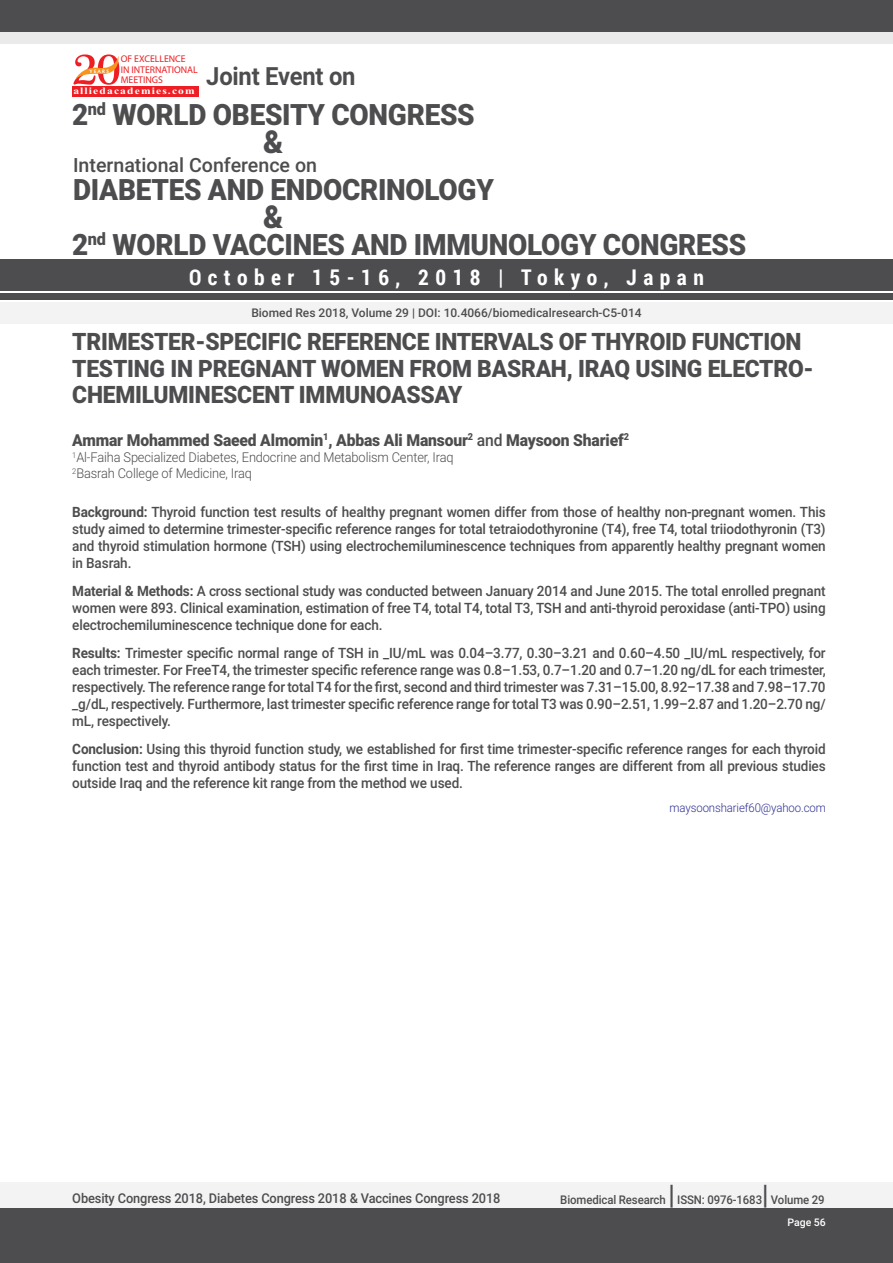
<style>
.page{position:relative;width:893px;height:1263px;background:#fff}
.page>*{position:absolute;margin:0;border:0;box-sizing:border-box;transform-origin:0 0}
.t1{font:900 31.65px "Roboto";color:#4d4d4f;scale:.95 1}
.t2{font:900 29.4px "Roboto";letter-spacing:-.01em;color:#4d4d4f;scale:.95 1}
.t3{font:500 27px "Roboto";color:#4d4d4f;scale:.95 1}
.t4{font:700 25.05px "Roboto";letter-spacing:-.01em;color:#4d4d4f;scale:.95 1}
.t5{font:900 24px/26.4px "Roboto";letter-spacing:-.01em;color:#4d4d4f;scale:.95 1}
.t6{font:700 21.6px "Roboto Condensed";letter-spacing:.3em;color:#fff}
.t7{font:500 19.65px "Roboto";color:#4d4d4f}
.t8{font:900 16.5px "Roboto";letter-spacing:-.01em;color:#4d4d4f;scale:.95 1}
.t9{font:500 14.25px/17.1px "Roboto";letter-spacing:-.01em;color:#4d4d4f;text-align:justify;scale:.95 1}
.t10{font:300 13.5px/16.2px "Roboto";letter-spacing:-.01em;color:#4d4d4f;scale:.95 1}
.t11{font:500 13.5px "Roboto";letter-spacing:-.01em;color:#4d4d4f;scale:.95 1}
.t12{font:500 12px "Roboto";color:#4d4d4f}
.t13{font:500 12px "Roboto";color:#4d4d4f;scale:.95 1}
.t14{font:300 12px "Roboto";letter-spacing:-.01em;color:#2e3092;scale:.95 1}
.t15{font:500 10.5px "Roboto";color:#fff}
.t16{font:9.75px/10.5px "Myriad Pro";color:#ed1f24}
.t17{font:700 9.75px "Times New Roman";letter-spacing:.1em;color:#fff;scale:1.18 1}
.t18{font:4.95px "Oregon LDO Black";letter-spacing:.24em;color:#fff;scale:1.06 1}
.s1{font-weight:500}
.s2{font-weight:700}
</style>
<div class="page">
<div style="left:0;top:1182px;width:893px;height:27px;background:#f3f3f4"></div>
<div style="left:0;top:1209px;width:893px;height:54px;background:#4d4d4f"></div>
<div style="left:0;top:13px;width:893px;height:31px;background:#eaeaeb"></div>
<div style="left:0;top:259px;width:893px;height:31px;background:#4d4d4f"></div>
<div style="left:0;top:0;width:893px;height:31px;background:#4d4d4f"></div>
<div style="left:0;top:293px;width:893px;height:7px;background:#4d4d4f"></div>
<div style="left:0;top:302px;width:893px;height:21px;background:#f3f3f4"></div>
<div style="left:72px;top:86px;width:127px;height:10px;background:#ed1f24"></div>
<svg style="left:74px;top:54px;width:46px;height:31px"></svg>
<p class="t16" style="left:121px;top:54px;width:79px">OF EXCELLENCE<br>IN INTERNATIONAL<br>MEETINGS</p>
<p class="t17" style="left:73px;top:84px;width:104px">alliedacademies.com</p>
<p class="t18" style="left:90px;top:68px;width:20px">YEARS</p>
<h3 class="t4" style="left:206px;top:59px;width:159px">Joint Event on</h3>
<h2 class="t2" style="left:72px;top:94px;width:425px">2<sup>nd</sup> WORLD OBESITY CONGRESS</h2>
<h1 class="t1" style="left:263px;top:120px;width:23px">&amp;</h1>
<h3 class="t7" style="left:73px;top:151px;width:246px">International Conference on</h3>
<h2 class="t2" style="left:73px;top:169px;width:444px">DIABETES AND ENDOCRINOLOGY</h2>
<h1 class="t1" style="left:263px;top:195px;width:23px">&amp;</h1>
<h2 class="t2" style="left:72px;top:224px;width:711px">2<sup>nd</sup> WORLD VACCINES AND IMMUNOLOGY CONGRESS</h2>
<h3 class="t6" style="left:189px;top:262px;width:516px">October 15-16, 2018 | Tokyo, Japan</h3>
<p class="t12" style="left:251px;top:304px;width:392px">Biomed Res 2018, Volume 29 | DOI: 10.4066/biomedicalresearch-C5-014</p>
<h3 class="t5" style="left:72px;top:328px;width:782px">TRIMESTER-SPECIFIC REFERENCE INTERVALS OF THYROID FUNCTION<br>TESTING IN PREGNANT WOMEN FROM BASRAH, IRAQ USING ELECTRO-<br>CHEMILUMINESCENT IMMUNOASSAY</h3>
<p class="t8" style="left:72px;top:428px;width:587px">Ammar Mohammed Saeed Almomin<sup>1</sup>, Abbas Ali Mansour<sup>2</sup> <span class="s1">and</span> Maysoon Sharief<sup>2</sup></p>
<p class="t10" style="left:72px;top:449px;width:403px"><sup>1</sup>Al-Faiha Specialized Diabetes, Endocrine and Metabolism Center, Iraq<br><sup>2</sup>Basrah College of Medicine, Iraq</p>
<p class="t9" style="left:72px;top:502px;width:795px"><span class="s2">Background:</span> Thyroid function test results of healthy pregnant women differ from those of healthy non-pregnant women. This study aimed to determine trimester-specific reference ranges for total tetraiodothyronine (T4), free T4, total triiodothyronin (T3) and thyroid stimulation hormone (TSH) using electrochemiluminescence techniques from apparently healthy pregnant women in Basrah.</p>
<p class="t9" style="left:72px;top:582px;width:795px"><span class="s2">Material &amp; Methods:</span> A cross sectional study was conducted between January 2014 and June 2015. The total enrolled pregnant women were 893. Clinical examination, estimation of free T4, total T4, total T3, TSH and anti-thyroid peroxidase (anti-TPO) using electrochemiluminescence technique done for each.</p>
<p class="t9" style="left:72px;top:643px;width:795px"><span class="s2">Results:</span> Trimester specific normal range of TSH in _IU/mL was 0.04–3.77, 0.30–3.21 and 0.60–4.50 _IU/mL respectively, for each trimester. For FreeT4, the trimester specific reference range was 0.8–1.53, 0.7–1.20 and 0.7–1.20 ng/dL for each trimester, respectively. The reference range for total T4 for the first, second and third trimester was 7.31–15.00, 8.92–17.38 and 7.98–17.70 _g/dL, respectively. Furthermore, last trimester specific reference range for total T3 was 0.90–2.51, 1.99–2.87 and 1.20–2.70 ng/ mL, respectively.</p>
<p class="t9" style="left:72px;top:740px;width:795px"><span class="s2">Conclusion:</span> Using this thyroid function study, we established for first time trimester-specific reference ranges for each thyroid function test and thyroid antibody status for the first time in Iraq. The reference ranges are different from all previous studies outside Iraq and the reference kit range from the method we used.</p>
<p class="t14" style="left:670px;top:799px;width:166px">maysoonsharief60@yahoo.com</p>
<p class="t11" style="left:72px;top:1189px;width:452px">Obesity Congress 2018, Diabetes Congress 2018 &amp; Vaccines Congress 2018</p>
<p class="t13" style="left:560px;top:1192px;width:112px">Biomedical Research</p>
<h3 class="t3" style="left:668px;top:1176px;width:8px">|</h3>
<p class="t13" style="left:677px;top:1192px;width:91px">ISSN: 0976-1683</p>
<h3 class="t3" style="left:762px;top:1176px;width:8px">|</h3>
<p class="t13" style="left:771px;top:1192px;width:58px">Volume 29</p>
<p class="t15" style="left:787px;top:1215px;width:40px">Page 56</p>
</div>
